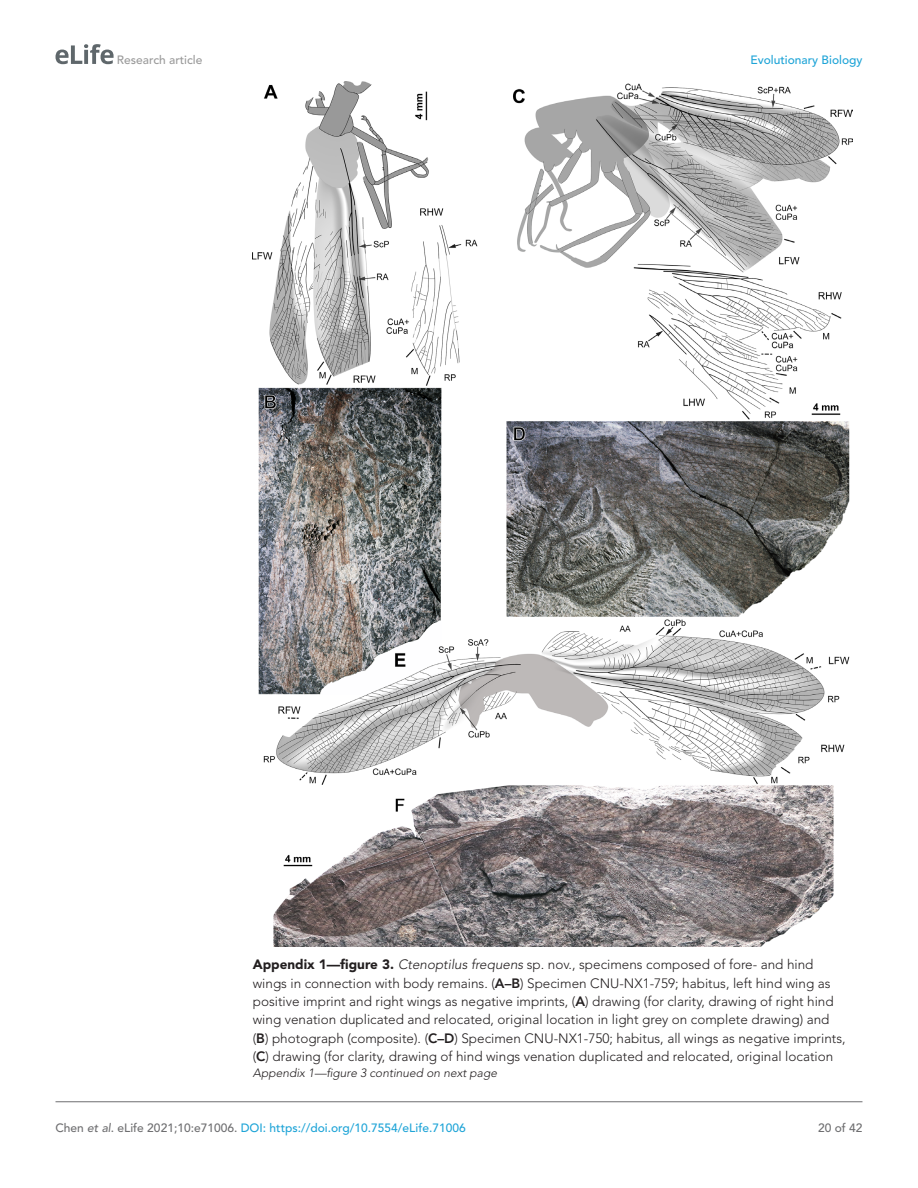
<style>
.page{position:relative;width:918px;height:1188px;background:#fff}
.page>*{position:absolute;margin:0;border:0;box-sizing:border-box;transform-origin:0 0}
.t1{font:300 13.5px/18.3px "Avenir LT Std";color:#231f20}
.t2{font:500 12px "Avenir LT Std";color:#1ea4d7}
.t3{font:italic 300 12px "Avenir LT Std";color:#231f20}
.t4{font:500 12px "Avenir LT Std";color:#9a9a9a}
.t5{font:500 12px "Avenir LT Std";color:#6e6e70}
.s1{font-weight:900}
.s2{font-style:italic}
.s3{font-weight:800}
.s4{color:#6e6e70}
.s5{font-style:italic;color:#6e6e70}
</style>
<div class="page">
<svg style="left:56px;top:44px;width:58px;height:20px"></svg>
<hr style="left:56px;top:1101px;width:806px;height:1px;background:#6e6e70">
<img style="left:253px;top:81px;width:600px;height:866px">
<p class="t4" style="left:117px;top:53px;width:87px">Research article</p>
<p class="t2" style="left:750px;top:53px;width:114px">Evolutionary Biology</p>
<p class="t1" style="left:253px;top:956px;width:594px"><span class="s1">Appendix 1—figure 3.</span> <span class="s2">Ctenoptilus frequens</span> sp. nov., specimens composed of fore- and hind wings in connection with body remains. (<span class="s3">A–B</span>) Specimen CNU-NX1-759; habitus, left hind wing as positive imprint and right wings as negative imprints, (<span class="s3">A</span>) drawing (for clarity, drawing of right hind wing venation duplicated and relocated, original location in light grey on complete drawing) and (<span class="s3">B</span>) photograph (composite). (<span class="s3">C–D</span>) Specimen CNU-NX1-750; habitus, all wings as negative imprints, (<span class="s3">C</span>) drawing (for clarity, drawing of hind wings venation duplicated and relocated, original location</p>
<p class="t3" style="left:253px;top:1066px;width:246px">Appendix 1—figure 3 continued on next page</p>
<p class="t2" style="left:56px;top:1121px;width:412px"><span class="s4">Chen</span> <span class="s5">et al</span><span class="s4">. eLife 2021;10:e71006.</span> DOI: https://doi.org/10.7554/eLife.71006</p>
<p class="t5" style="left:818px;top:1121px;width:46px">20 of 42</p>
</div>
